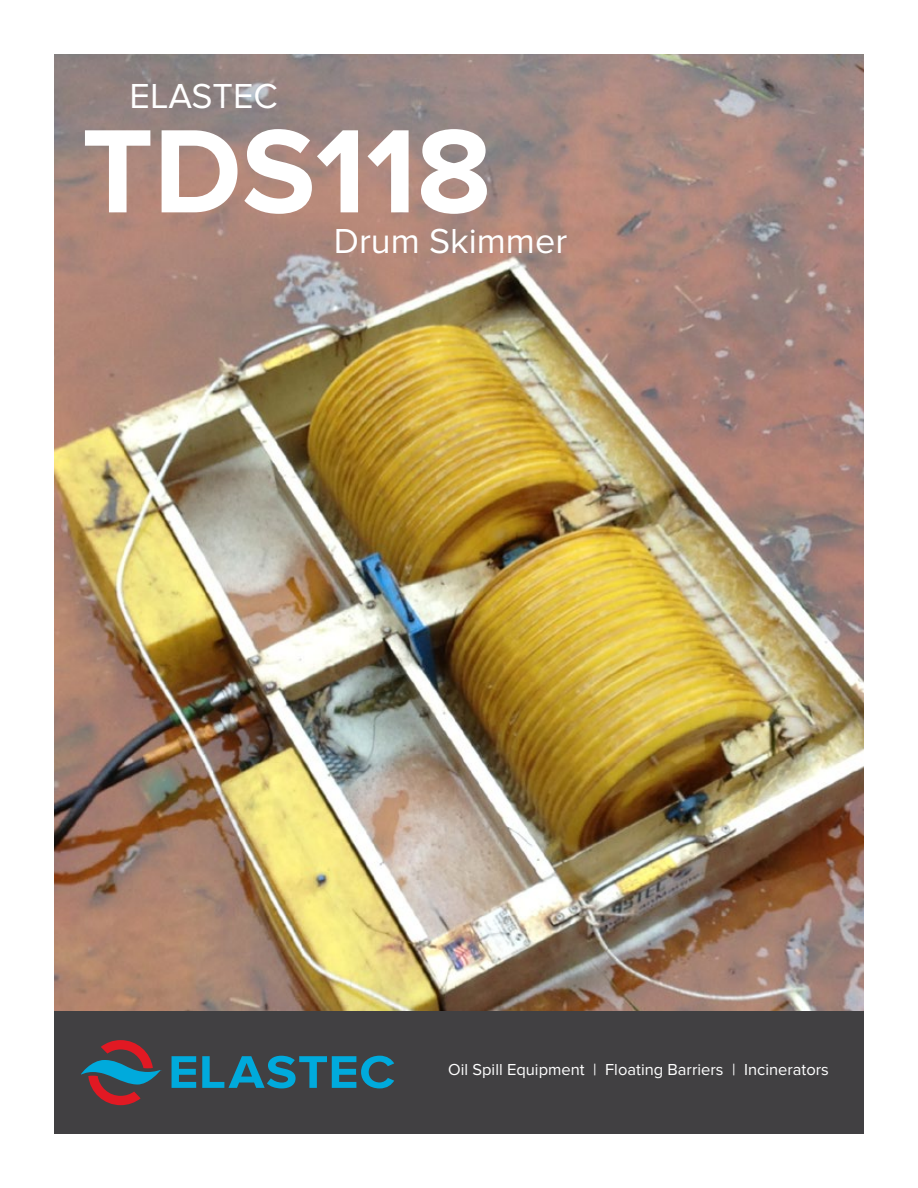
<style>
.page{position:relative;width:918px;height:1188px;background:#fff}
.page>*{position:absolute;margin:0;border:0;box-sizing:border-box;transform-origin:0 0}
.t1{font:700 123px "Proxima Nova";color:#fff}
.t2{font:36px "Proxima Nova";color:#fff}
.t3{font:16.5px "Proxima Nova";color:#fff}
</style>
<div class="page">
<div style="left:54px;top:1011px;width:810px;height:123px;background:#414042"></div>
<svg style="left:172px;top:1056px;width:24px;height:32px"></svg>
<svg style="left:202px;top:1056px;width:192px;height:32px"></svg>
<svg style="left:81px;top:1040px;width:79px;height:65px"></svg>
<img style="left:54px;top:54px;width:810px;height:957px">
<h2 class="t2" style="left:130px;top:75px;width:150px">ELASTEC</h2>
<h1 class="t1" style="left:82px;top:101px;width:411px">TDS118</h1>
<h2 class="t2" style="left:334px;top:220px;width:235px">Drum Skimmer</h2>
<p class="t3" style="left:448px;top:1060px;width:382px">Oil Spill Equipment | Floating Barriers | Incinerators</p>
</div>
